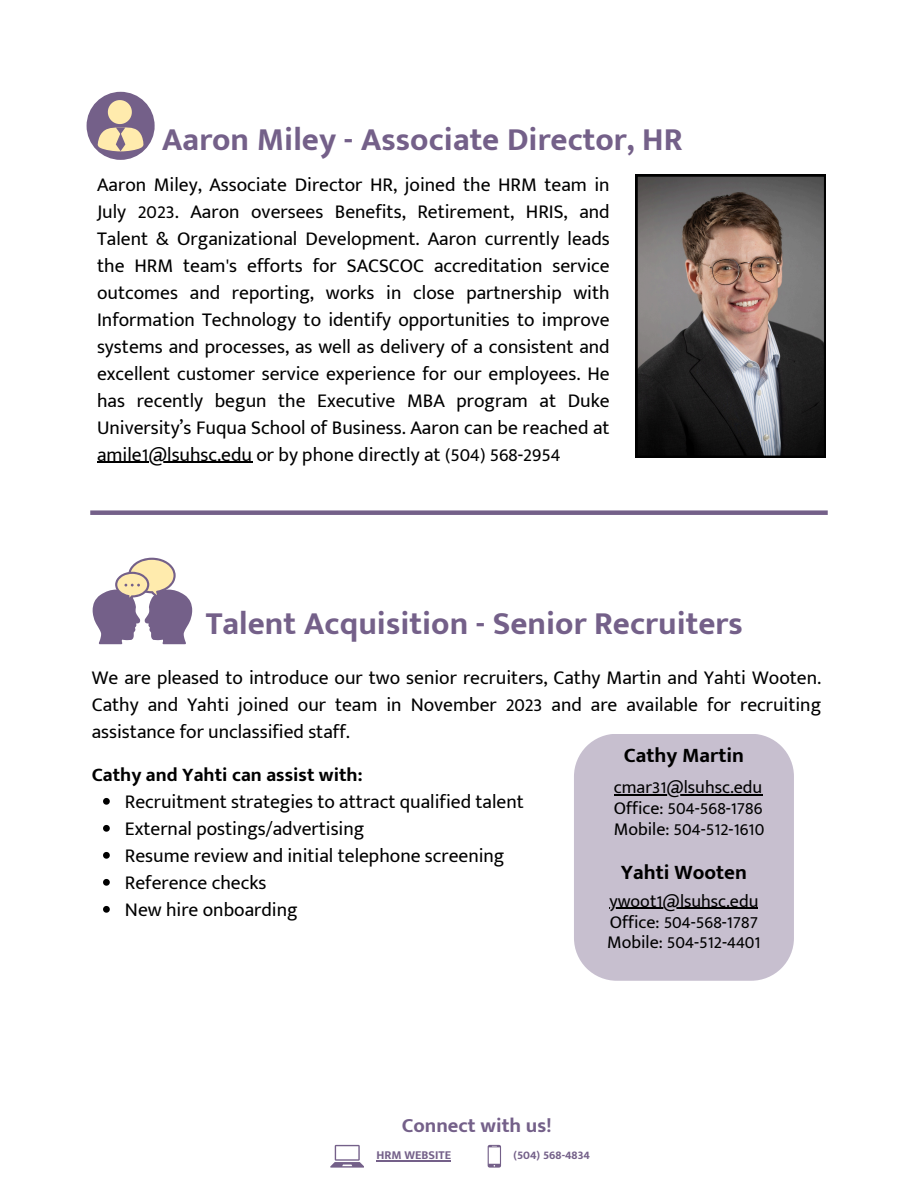
<style>
.page{position:relative;width:918px;height:1188px;background:#fff}
.page>*{position:absolute;margin:0;border:0;box-sizing:border-box;transform-origin:0 0}
.t1{font:700 33px "Mukta Mahee";color:#746089}
.t2{font:700 21px "Mukta Mahee";color:#000}
.t3{font:700 20.55px "Mukta Mahee";color:#746089}
.t4{font:19.5px/27px "Mukta Mahee";color:#000;text-align:justify}
.t5{font:700 19.5px "Mukta Mahee";color:#000}
.t6{font:18px "Mukta Mahee";color:#000}
.t7{font:700 12.3px "Mukta Mahee";color:#746089}
</style>
<div class="page">
<svg style="left:330px;top:1145px;width:34px;height:22px"></svg>
<svg style="left:488px;top:1145px;width:13px;height:22px"></svg>
<div style="left:90px;top:510px;width:738px;height:5px;background:#746089"></div>
<div style="left:87px;top:92px;width:67px;height:67px;background:#746089;border-radius:50%"></div>
<svg style="left:96px;top:100px;width:58px;height:59px"></svg>
<svg style="left:636px;top:174px;width:190px;height:284px;background:#605755"></svg>
<hr style="left:376px;top:1160px;width:75px;height:1px;background:#746089">
<hr style="left:97px;top:462px;width:155px;height:1px;background:#000">
<svg style="left:92px;top:558px;width:101px;height:86px"></svg>
<div style="left:574px;top:734px;width:220px;height:246px;background:#c7bfcf"></div>
<svg style="left:103px;top:798px;width:7px;height:7px"></svg>
<svg style="left:103px;top:825px;width:7px;height:7px"></svg>
<svg style="left:103px;top:852px;width:7px;height:7px"></svg>
<svg style="left:103px;top:879px;width:7px;height:7px"></svg>
<svg style="left:103px;top:906px;width:7px;height:7px"></svg>
<hr style="left:614px;top:794px;width:148px;height:1px;background:#000">
<hr style="left:610px;top:908px;width:148px;height:1px;background:#000">
<p class="t1" style="left:162px;top:119px;width:522px">Aaron Miley - Associate Director, HR</p>
<h1 class="t4" style="left:97px;top:170px;width:514px">Aaron Miley, Associate Director HR, joined the HRM team in July 2023. Aaron oversees Benefits, Retirement, HRIS, and Talent &amp; Organizational Development. Aaron currently leads the HRM team's efforts for SACSCOC accreditation service outcomes and reporting, works in close partnership with Information Technology to identify opportunities to improve systems and processes, as well as delivery of a consistent and excellent customer service experience for our employees. He has recently begun the Executive MBA program at Duke University’s Fuqua School of Business. Aaron can be reached at</h1>
<h3 class="t4" style="left:97px;top:440px;width:465px">amile1@lsuhsc.edu or by phone directly at (504) 568-2954</h3>
<h2 class="t1" style="left:206px;top:603px;width:538px">Talent Acquisition - Senior Recruiters</h2>
<h4 class="t4" style="left:92px;top:664px;width:731px">We are pleased to introduce our two senior recruiters, Cathy Martin and Yahti Wooten.<br>Cathy and Yahti joined our team in November 2023 and are available for recruiting assistance for unclassified staff.</h4>
<h4 class="t5" style="left:92px;top:763px;width:272px">Cathy and Yahti can assist with:</h4>
<h4 class="t4" style="left:125px;top:788px;width:400px">Recruitment strategies to attract qualified talent</h4>
<h2 class="t4" style="left:125px;top:815px;width:241px">External postings/advertising</h2>
<h4 class="t4" style="left:125px;top:842px;width:381px">Resume review and initial telephone screening</h4>
<h4 class="t4" style="left:125px;top:869px;width:143px">Reference checks</h4>
<h4 class="t4" style="left:125px;top:896px;width:174px">New hire onboarding</h4>
<p class="t2" style="left:624px;top:743px;width:122px">Cathy Martin</p>
<p class="t6" style="left:614px;top:797px;width:150px">Office: 504-568-1786</p>
<h2 class="t6" style="left:614px;top:818px;width:152px">Mobile: 504-512-1610</h2>
<h2 class="t6" style="left:614px;top:776px;width:150px">cmar31@lsuhsc.edu</h2>
<p class="t2" style="left:621px;top:859px;width:127px">Yahti Wooten</p>
<p class="t6" style="left:610px;top:911px;width:150px">Office: 504-568-1787</p>
<p class="t6" style="left:607px;top:931px;width:155px">Mobile: 504-512-4401</p>
<p class="t6" style="left:610px;top:890px;width:150px">ywoot1@lsuhsc.edu</p>
<h1 class="t3" style="left:402px;top:1113px;width:151px">Connect with us!</h1>
<h3 class="t7" style="left:376px;top:1148px;width:76px">HRM WEBSITE</h3>
<p class="t7" style="left:513px;top:1148px;width:78px">(504) 568-4834</p>
</div>
